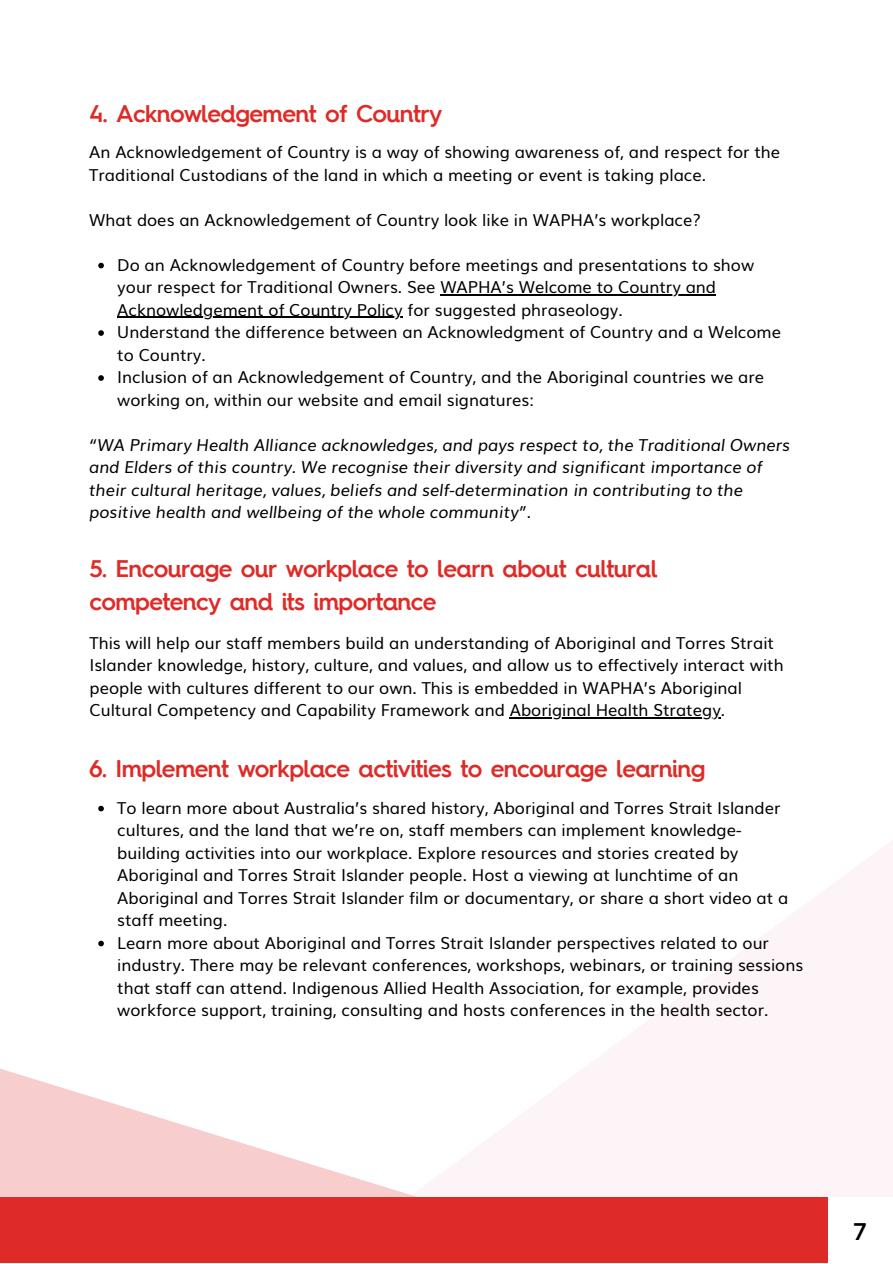
<style>
.page{position:relative;width:893px;height:1264px;background:#fff}
.page>*{position:absolute;margin:0;border:0;box-sizing:border-box;transform-origin:0 0}
.t1{font:600 24px/32.5px "Hurme Geometric Sans 4 W00";letter-spacing:-.03em;color:#de2b27}
.t2{font:600 24px "Hurme Geometric Sans 4 W00";color:#000}
.t3{font:16.5px/22.5px "Muli";color:#000}
.t4{font:italic 16.5px/22.5px "Muli";color:#000}
</style>
<div class="page">
<svg style="left:0;top:1069px;width:251px;height:128px;fill:#f7cecd"></svg>
<svg style="left:251px;top:717px;width:641px;height:480px"></svg>
<div style="left:0;top:1197px;width:892px;height:65px;background:#de2b27"></div>
<div style="left:827px;top:1196px;width:65px;height:66px;background:#fff"></div>
<svg style="left:98px;top:263px;width:6px;height:5px"></svg>
<hr style="left:440px;top:294px;width:276px;height:1px;background:#000">
<hr style="left:117px;top:317px;width:286px;height:1px;background:#000">
<svg style="left:98px;top:330px;width:6px;height:6px"></svg>
<svg style="left:98px;top:375px;width:6px;height:6px"></svg>
<hr style="left:509px;top:717px;width:211px;height:1px;background:#000">
<svg style="left:98px;top:805px;width:6px;height:6px"></svg>
<svg style="left:98px;top:940px;width:6px;height:6px"></svg>
<h1 class="t1" style="left:89px;top:97px;width:354px">4. Acknowledgement of Country</h1>
<p class="t3" style="left:89px;top:140px;width:692px">An Acknowledgement of Country is a way of showing awareness of, and respect for the<br>Traditional Custodians of the land in which a meeting or event is taking place.</p>
<p class="t3" style="left:89px;top:207px;width:613px">What does an Acknowledgement of Country look like in WAPHA’s workplace?</p>
<p class="t3" style="left:117px;top:252px;width:665px">Do an Acknowledgement of Country before meetings and presentations to show your respect for Traditional Owners. See WAPHA’s Welcome to Country and Acknowledgement of Country Policy for suggested phraseology.<br>Understand the difference between an Acknowledgment of Country and a Welcome to Country.<br>Inclusion of an Acknowledgement of Country, and the Aboriginal countries we are working on, within our website and email signatures:</p>
<p class="t4" style="left:89px;top:432px;width:702px">“WA Primary Health Alliance acknowledges, and pays respect to, the Traditional Owners and Elders of this country. We recognise their diversity and significant importance of their cultural heritage, values, beliefs and self-determination in contributing to the positive health and wellbeing of the whole community”.</p>
<h1 class="t1" style="left:89px;top:552px;width:569px">5. Encourage our workplace to learn about cultural competency and its importance</h1>
<p class="t3" style="left:89px;top:630px;width:695px">This will help our staff members build an understanding of Aboriginal and Torres Strait Islander knowledge, history, culture, and values, and allow us to effectively interact with people with cultures different to our own. This is embedded in WAPHA’s Aboriginal Cultural Competency and Capability Framework and Aboriginal Health Strategy.</p>
<h1 class="t1" style="left:89px;top:751px;width:618px">6. Implement workplace activities to encourage learning</h1>
<p class="t3" style="left:117px;top:795px;width:687px">To learn more about Australia’s shared history, Aboriginal and Torres Strait Islander cultures, and the land that we’re on, staff members can implement knowledge&shy;building activities into our workplace. Explore resources and stories created by Aboriginal and Torres Strait Islander people. Host a viewing at lunchtime of an Aboriginal and Torres Strait Islander film or documentary, or share a short video at a staff meeting.<br>Learn more about Aboriginal and Torres Strait Islander perspectives related to our industry. There may be relevant conferences, workshops, webinars, or training sessions that staff can attend. Indigenous Allied Health Association, for example, provides workforce support, training, consulting and hosts conferences in the health sector.</p>
<h1 class="t2" style="left:853px;top:1214px;width:15px">7</h1>
</div>
